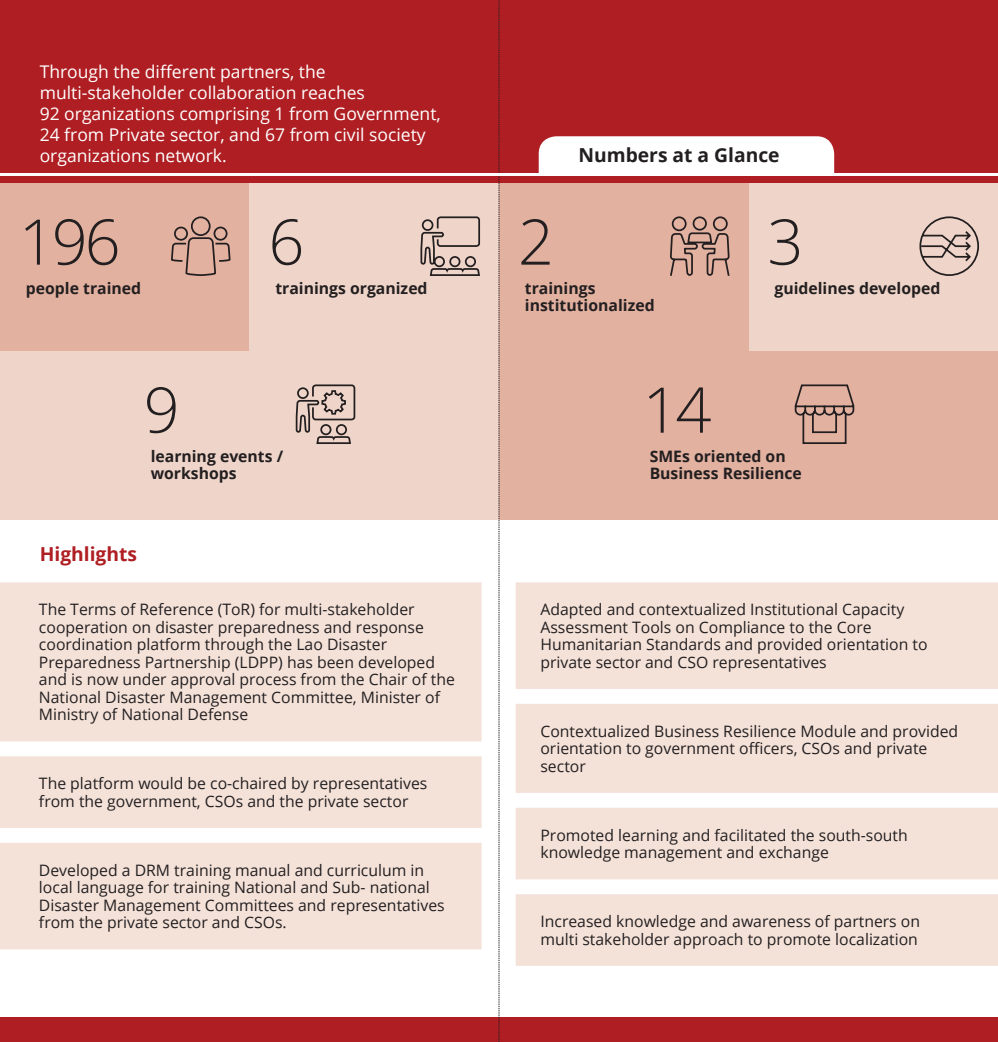
<style>
.page{position:relative;width:998px;height:1042px;background:#fff}
.page>*{position:absolute;margin:0;border:0;box-sizing:border-box;transform-origin:0 0}
._04Fig_regL{font:300 63px "Open Sans";color:#231f20}
._01Head{font:700 19.25px "Open Sans";color:#231f20}
._01Head-2{font:700 19.25px "Open Sans";color:#af1e22}
._02Reg00_L{font:17.5px/21px "Open Sans";color:#fff}
._04Fig_regL-2{font:15.75px/17.5px "Open Sans";color:#231f20}
._04Fig_regL-3{font:700 15.75px/17.5px "Open Sans";color:#231f20}
</style>
<div class="page">
<div style="left:0;top:0;width:997px;height:183px;background:#af1e22"></div>
<div style="left:0;top:1017px;width:997px;height:25px;background:#af1e22"></div>
<div style="left:0;top:183px;width:249px;height:168px;background:#e2b1a0"></div>
<div style="left:0;top:351px;width:249px;height:168px;background:#efd5c9"></div>
<div style="left:748px;top:183px;width:249px;height:168px;background:#efd5c9"></div>
<div style="left:748px;top:351px;width:249px;height:168px;background:#e2b1a0"></div>
<div style="left:249px;top:183px;width:250px;height:168px;background:#efd5c9"></div>
<div style="left:249px;top:351px;width:250px;height:168px;background:#efd5c9"></div>
<div style="left:499px;top:183px;width:249px;height:168px;background:#e2b1a0"></div>
<div style="left:499px;top:351px;width:249px;height:168px;background:#e2b1a0"></div>
<svg style="left:498px;top:0;width:1px;height:1042px"></svg>
<div style="left:538px;top:136px;width:295px;height:37px;background:#fff"></div>
<hr style="left:0;top:173px;width:997px;height:3px;background:#fff">
<svg style="left:0;top:582px;width:481px;height:367px;background:#f4e4dc"></svg>
<svg style="left:515px;top:582px;width:482px;height:384px;background:#f5e5dd"></svg>
<svg style="left:670px;top:216px;width:60px;height:60px"></svg>
<svg style="left:420px;top:216px;width:61px;height:60px"></svg>
<svg style="left:171px;top:216px;width:60px;height:60px"></svg>
<svg style="left:295px;top:384px;width:61px;height:60px"></svg>
<svg style="left:919px;top:216px;width:60px;height:60px"></svg>
<svg style="left:794px;top:384px;width:60px;height:60px"></svg>
<p class="_02Reg00_L" style="left:40px;top:61px;width:402px">Through the different partners, the multi-stakeholder collaboration reaches<br>92 organizations comprising 1 from Government, 24 from Private sector, and 67 from civil society organizations network.</p>
<p class="_04Fig_regL" style="left:19px;top:199px;width:103px">196</p>
<p class="_04Fig_regL-3" style="left:26px;top:279px;width:117px">people trained</p>
<p class="_04Fig_regL" style="left:268px;top:199px;width:37px">6</p>
<p class="_04Fig_regL-3" style="left:275px;top:279px;width:154px">trainings organized</p>
<p class="_04Fig_regL" style="left:144px;top:367px;width:37px">9</p>
<p class="_04Fig_regL-3" style="left:151px;top:447px;width:134px">learning events / workshops</p>
<p class="_01Head-2" style="left:40px;top:541px;width:99px">Highlights</p>
<p class="_04Fig_regL-2" style="left:39px;top:600px;width:417px">The Terms of Reference (ToR) for multi-stakeholder cooperation on disaster preparedness and response coordination platform through the Lao Disaster Preparedness Partnership (LDPP) has been developed and is now under approval process from the Chair of the National Disaster Management Committee, Minister of Ministry of National Defense</p>
<p class="_04Fig_regL-2" style="left:39px;top:774px;width:390px">The platform would be co-chaired by representatives from the government, CSOs and the private sector</p>
<p class="_04Fig_regL-2" style="left:39px;top:861px;width:407px">Developed a DRM training manual and curriculum in local language for training National and Sub- national Disaster Management Committees and representatives from the private sector and CSOs.</p>
<p class="_01Head" style="left:578px;top:142px;width:203px">Numbers at a Glance</p>
<p class="_04Fig_regL" style="left:517px;top:199px;width:37px">2</p>
<p class="_04Fig_regL-3" style="left:524px;top:279px;width:131px">trainings institutionalized</p>
<p class="_04Fig_regL" style="left:767px;top:199px;width:37px">3</p>
<p class="_04Fig_regL-3" style="left:774px;top:279px;width:167px">guidelines developed</p>
<p class="_04Fig_regL" style="left:642px;top:367px;width:70px">14</p>
<p class="_04Fig_regL-3" style="left:649px;top:447px;width:153px">SMEs oriented on<br>Business Resilience</p>
<p class="_04Fig_regL-2" style="left:540px;top:600px;width:388px">Adapted and contextualized Institutional Capacity Assessment Tools on Compliance to the Core Humanitarian Standards and provided orientation to private sector and CSO representatives</p>
<p class="_04Fig_regL-2" style="left:540px;top:722px;width:419px">Contextualized Business Resilience Module and provided orientation to government officers, CSOs and private sector</p>
<p class="_04Fig_regL-2" style="left:540px;top:826px;width:369px">Promoted learning and facilitated the south-south knowledge management and exchange</p>
<p class="_04Fig_regL-2" style="left:540px;top:912px;width:381px">Increased knowledge and awareness of partners on multi stakeholder approach to promote localization</p>
</div>
